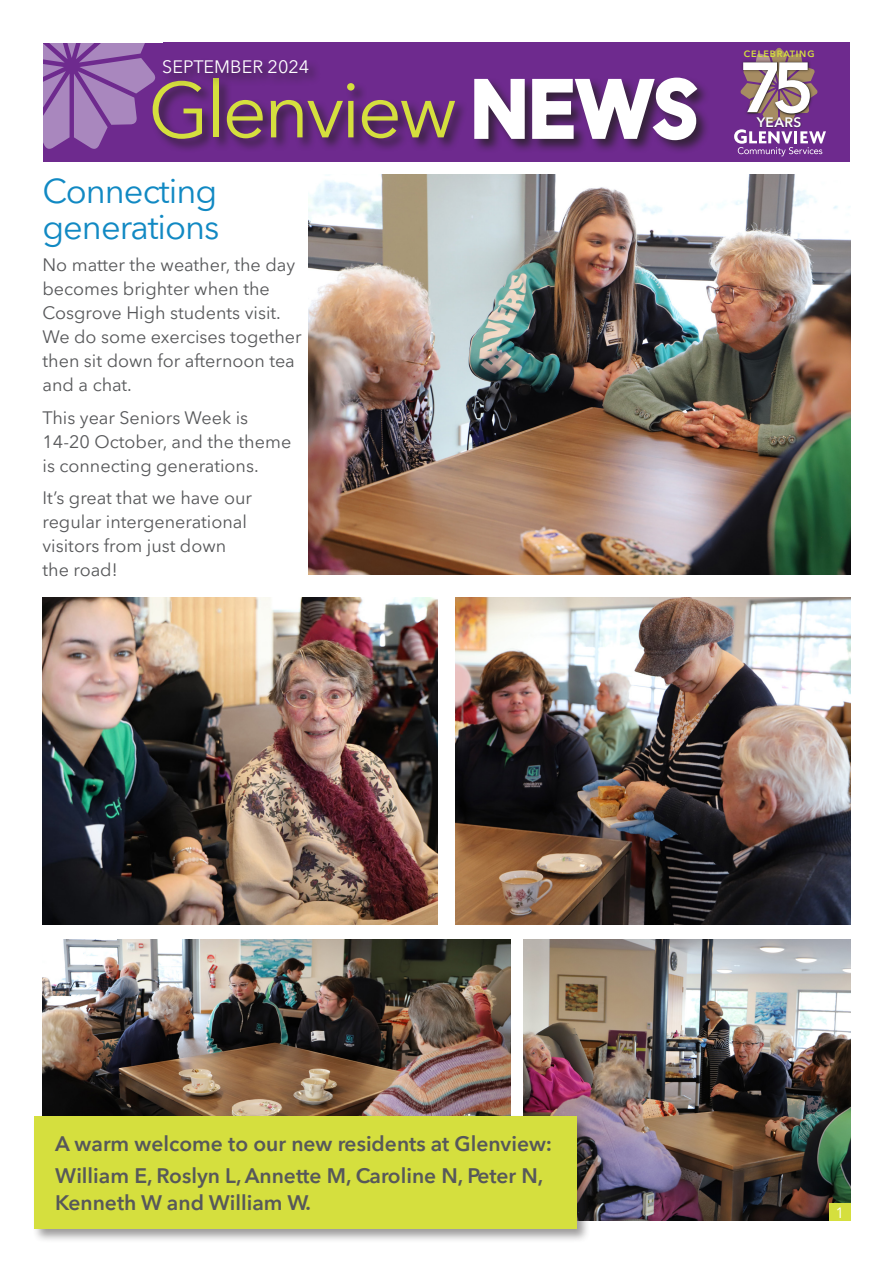
<style>
.page{position:relative;width:893px;height:1263px;background:#fff}
.page>*{position:absolute;margin:0;border:0;box-sizing:border-box;transform-origin:0 0}
.t1{font:78px "Avenir Next LT Pro";letter-spacing:-.04em;color:#d5df3e}
.W_Heading_1{font:34.5px/36px "Avenir Next LT Pro";letter-spacing:-.03em;color:#1189c3}
.t2{font:600 21px/27px "Avenir Next LT Pro";color:#57585a}
.Text{font:18px/24px "Avenir Next LT Pro";color:#57585a}
.t3{font:18px "Avenir Next LT Pro";color:#fff}
.t4{font:15px "Avenir Next LT Pro";color:#fff}
.t5{font:600 13.8px "Avenir Next LT Pro";letter-spacing:.025em;color:#fff}
.t6{font:600 9.15px "Avenir Next LT Pro";letter-spacing:.1em;color:#d5df3e}
.s1{font-size:72px;color:#fff}
</style>
<div class="page">
<div style="left:43px;top:43px;width:807px;height:119px;background:#6e2a8e"></div>
<svg style="left:43px;top:43px;width:112px;height:106px"></svg>
<div style="left:151px;top:76px;width:559px;height:78px;background:#231f20;opacity:.75"></div>
<div style="left:162px;top:58px;width:160px;height:29px;background:#662883"></div>
<svg style="left:734px;top:48px;width:92px;height:108px"></svg>
<img style="left:308px;top:174px;width:542px;height:400px">
<img style="left:43px;top:597px;width:395px;height:328px">
<img style="left:455px;top:597px;width:395px;height:328px">
<img style="left:43px;top:940px;width:467px;height:174px">
<img style="left:523px;top:940px;width:327px;height:280px">
<div style="left:32px;top:1114px;width:558px;height:129px;background:#231f20;opacity:.45"></div>
<div style="left:34px;top:1116px;width:542px;height:113px;background:#d5df3e"></div>
<div style="left:829px;top:1203px;width:21px;height:17px;background:#d5df3e"></div>
<p class="t3" style="left:162px;top:56px;width:149px">SEPTEMBER 2024</p>
<p class="t1" style="left:148px;top:64px;width:549px">Glenview <span class="s1">NEWS</span></p>
<p class="W_Heading_1" style="left:43px;top:173px;width:179px">Connecting generations</p>
<p class="Text" style="left:43px;top:253px;width:261px">No matter the weather, the day becomes brighter when the<br>Cosgrove High students visit.<br>We do some exercises together then sit down for afternoon tea and a chat.</p>
<p class="Text" style="left:43px;top:405px;width:250px">This year Seniors Week is<br>14-20 October, and the theme is connecting generations.</p>
<p class="Text" style="left:43px;top:486px;width:211px">It’s great that we have our regular intergenerational visitors from just down the road!</p>
<p class="t6" style="left:744px;top:49px;width:72px">CELEBRATING</p>
<p class="t5" style="left:757px;top:114px;width:46px">YEARS</p>
<p class="t2" style="left:55px;top:1130px;width:498px">A warm welcome to our new residents at Glenview:</p>
<p class="t2" style="left:55px;top:1162px;width:490px">William E, Roslyn L, Annette M, Caroline N, Peter N,<br>Kenneth W and William W.</p>
<p class="t4" style="left:835px;top:1203px;width:10px">1</p>
</div>
